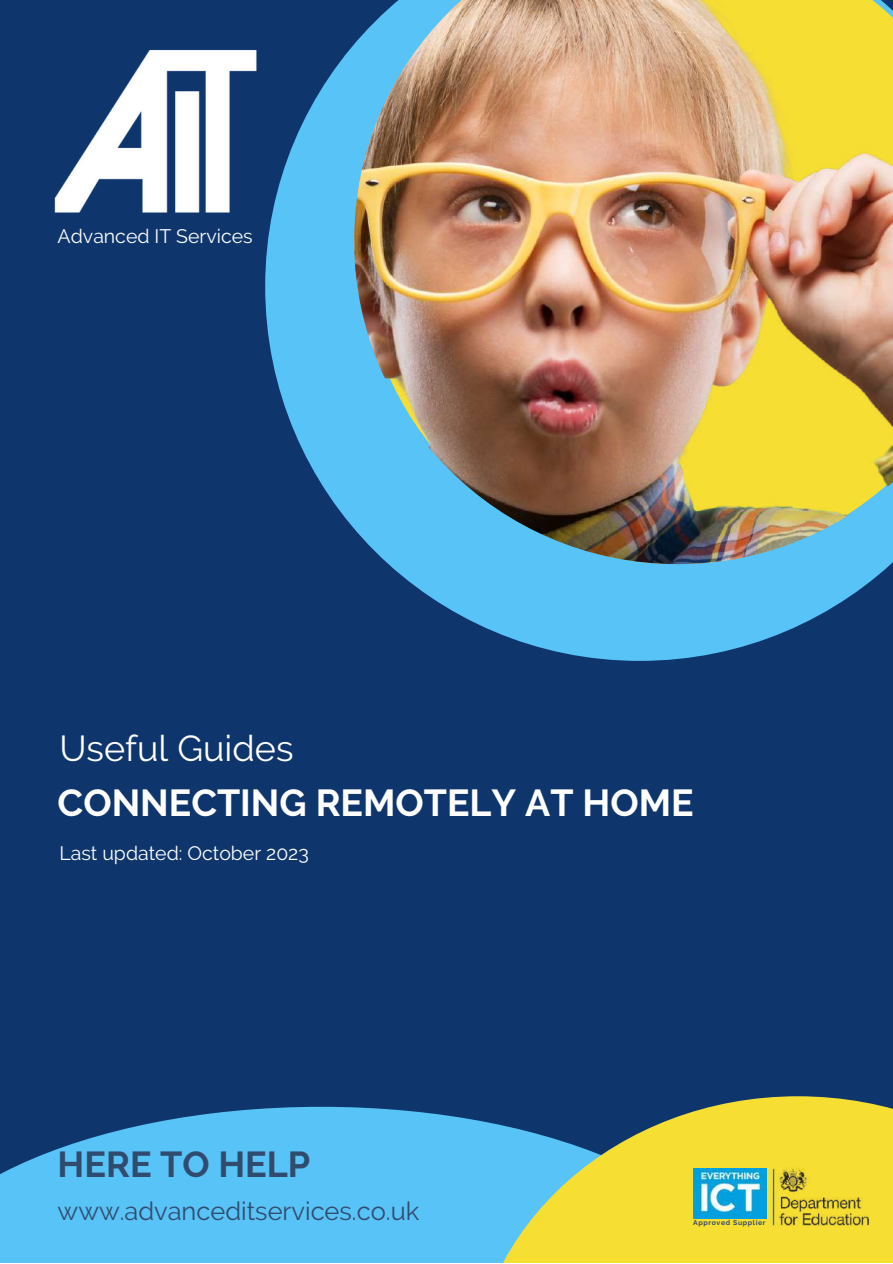
<style>
.page{position:relative;width:893px;height:1264px;background:#fff}
.page>*{position:absolute;margin:0;border:0;box-sizing:border-box;transform-origin:0 0}
.t1{font:700 37.5px "Raleway";color:#fff}
.t2{font:36px "Raleway";color:#fff}
.t3{font:700 36px "Raleway";color:#314b6f}
.t4{font:25.5px "Raleway";color:#314b6f}
.t5{font:19.5px "Raleway";color:#fff}
.t6{font:700 6.9px "Raleway";letter-spacing:.085em;color:#314b6f}
</style>
<div class="page">
<div style="left:0;top:0;width:892px;height:1262px;background:#0e366d"></div>
<svg style="left:265px;top:44px;width:626px;height:617px;fill:#58c3f6"></svg>
<img style="left:354px;top:0;width:538px;height:564px">
<div style="left:0;top:1106px;width:751px;height:156px;background:#58c3f6"></div>
<svg style="left:471px;top:1096px;width:421px;height:166px;fill:#f7de32"></svg>
<img style="left:54px;top:45px;width:216px;height:185px">
<img style="left:693px;top:1168px;width:73px;height:50px">
<img style="left:770px;top:1144px;width:100px;height:100px">
<p class="t5" style="left:58px;top:224px;width:196px">Advanced IT Services</p>
<h2 class="t2" style="left:59px;top:726px;width:235px">Useful Guides</h2>
<h1 class="t1" style="left:58px;top:781px;width:637px">CONNECTING REMOTELY AT HOME</h1>
<p class="t5" style="left:59px;top:841px;width:251px">Last updated: October 2023</p>
<h2 class="t3" style="left:58px;top:1143px;width:254px">HERE TO HELP</h2>
<h3 class="t4" style="left:58px;top:1195px;width:363px">www.advanceditservices.co.uk</h3>
<p class="t6" style="left:693px;top:1218px;width:74px">Approved Supplier</p>
</div>
